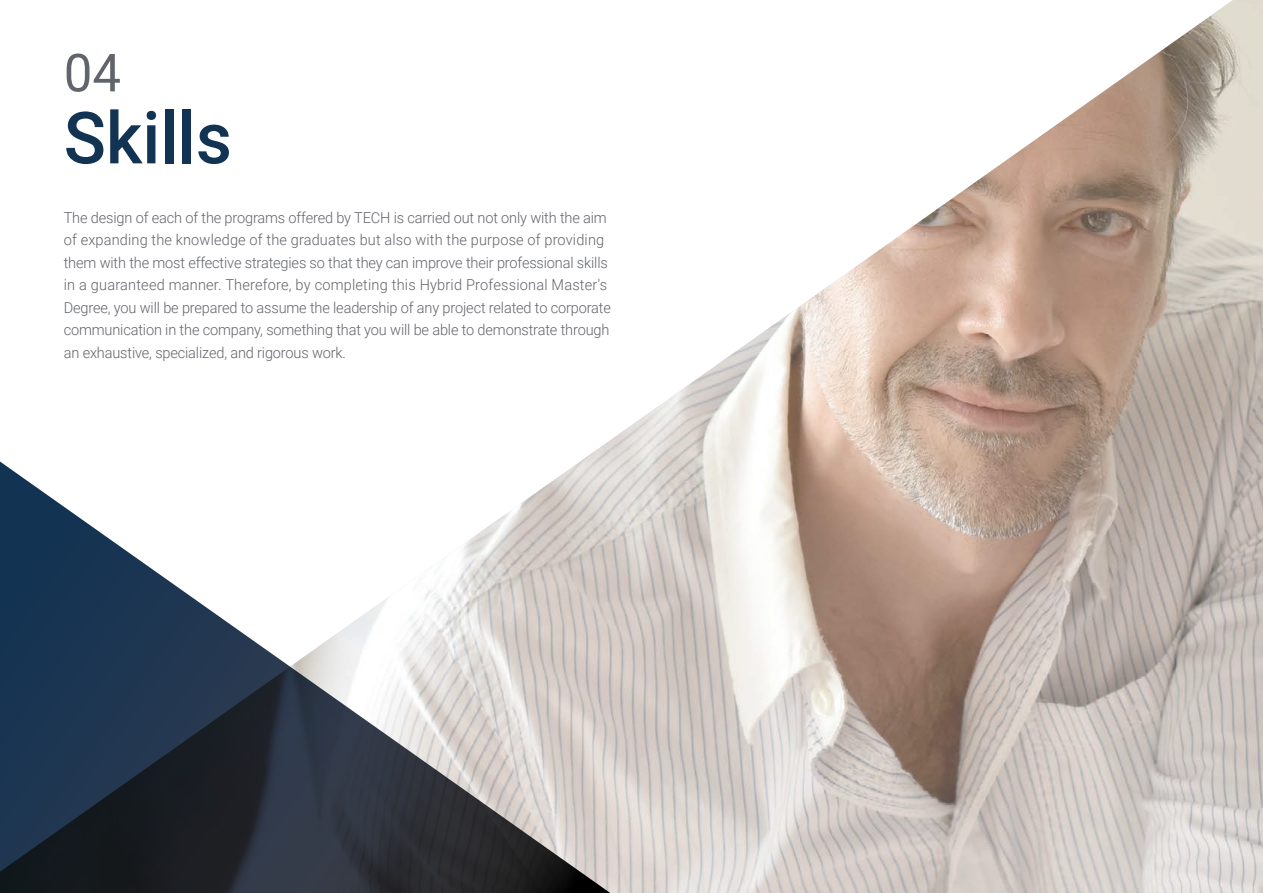
<style>
.page{position:relative;width:1263px;height:893px;background:#fff}
.page>*{position:absolute;margin:0;border:0;box-sizing:border-box;transform-origin:0 0}
.t1{font:500 72px "Roboto";color:#123352}
.t2{font:52.5px "Roboto";color:#61646a}
.t3{font:300 15px/22.5px "Roboto";letter-spacing:-.01em;color:#61646a}
</style>
<div class="page">
<img style="left:602px;top:0;width:661px;height:893px">
<svg style="left:0;top:446px;width:640px;height:447px"></svg>
<h2 class="t2" style="left:64px;top:36px;width:59px">04</h2>
<h1 class="t1" style="left:64px;top:87px;width:170px">Skills</h1>
<p class="t3" style="left:64px;top:206px;width:549px">The design of each of the programs offered by TECH is carried out not only with the aim of expanding the knowledge of the graduates but also with the purpose of providing them with the most effective strategies so that they can improve their professional skills in a guaranteed manner. Therefore, by completing this Hybrid Professional Master's Degree, you will be prepared to assume the leadership of any project related to corporate communication in the company, something that you will be able to demonstrate through an exhaustive, specialized, and rigorous work.</p>
</div>
